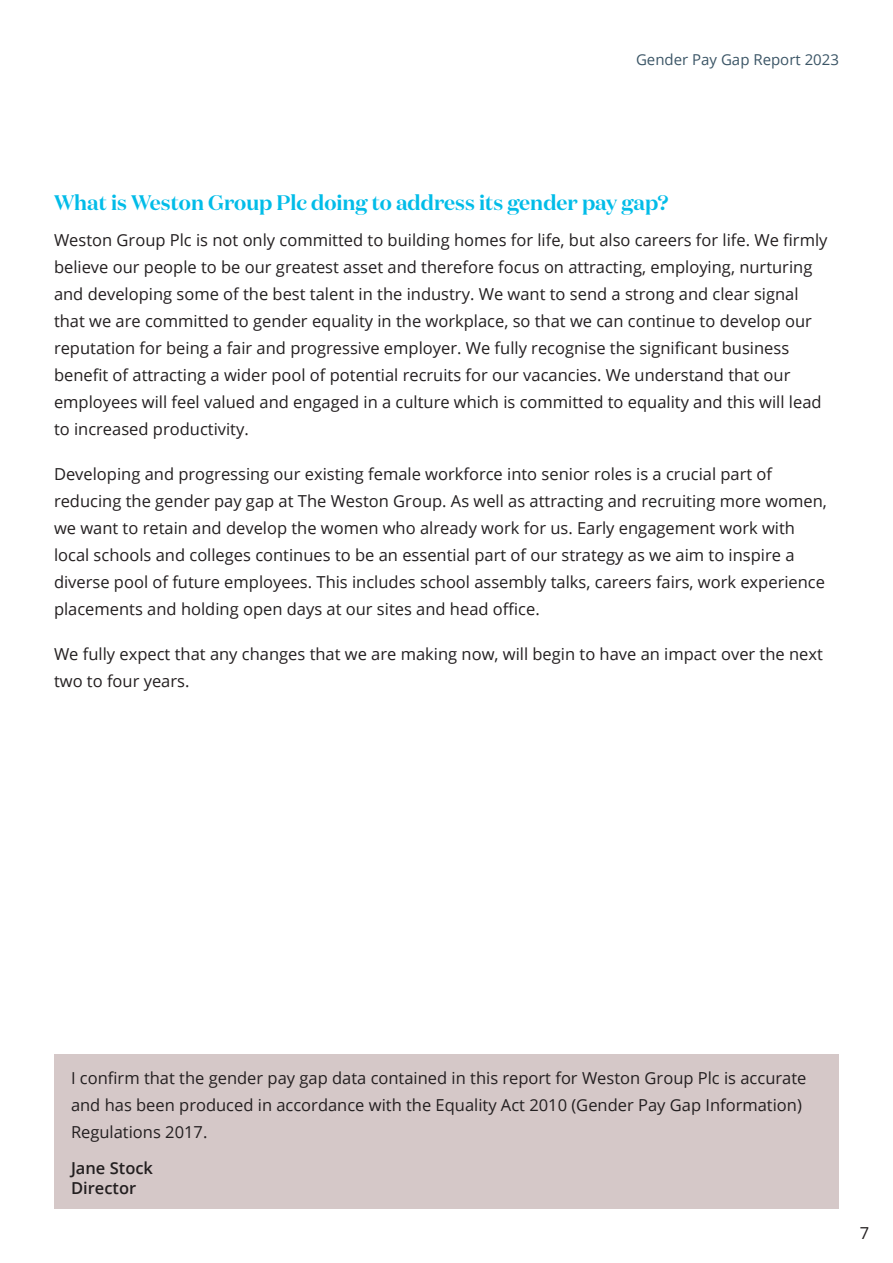
<style>
.page{position:relative;width:893px;height:1263px;background:#fff}
.page>*{position:absolute;margin:0;border:0;box-sizing:border-box;transform-origin:0 0}
.t1{font:600 21px "Domaine Display";color:#02bce8}
.t2{font:16.5px/27px "Open Sans";color:#231f20}
.t3{font:600 16.5px "Open Sans";color:#231f20}
.t4{font:15px "Open Sans";color:#3b5566}
</style>
<div class="page">
<div style="left:54px;top:1054px;width:785px;height:155px;background:#d5c8c8"></div>
<p class="t4" style="left:636px;top:50px;width:204px">Gender Pay Gap Report 2023</p>
<p class="t1" style="left:54px;top:189px;width:616px">What is Weston Group Plc doing to address its gender pay gap?</p>
<p class="t2" style="left:54px;top:226px;width:775px">Weston Group Plc is not only committed to building homes for life, but also careers for life. We firmly believe our people to be our greatest asset and therefore focus on attracting, employing, nurturing and developing some of the best talent in the industry. We want to send a strong and clear signal that we are committed to gender equality in the workplace, so that we can continue to develop our reputation for being a fair and progressive employer. We fully recognise the significant business benefit of attracting a wider pool of potential recruits for our vacancies. We understand that our employees will feel valued and engaged in a culture which is committed to equality and this will lead to increased productivity.</p>
<p class="t2" style="left:54px;top:460px;width:774px">Developing and progressing our existing female workforce into senior roles is a crucial part of reducing the gender pay gap at The Weston Group. As well as attracting and recruiting more women, we want to retain and develop the women who already work for us. Early engagement work with local schools and colleges continues to be an essential part of our strategy as we aim to inspire a diverse pool of future employees. This includes school assembly talks, careers fairs, work experience placements and holding open days at our sites and head office.</p>
<p class="t2" style="left:54px;top:640px;width:770px">We fully expect that any changes that we are making now, will begin to have an impact over the next two to four years.</p>
<p class="t2" style="left:71px;top:1064px;width:737px">I confirm that the gender pay gap data contained in this report for Weston Group Plc is accurate and has been produced in accordance with the Equality Act 2010 (Gender Pay Gap Information)<br>Regulations 2017.</p>
<p class="t3" style="left:71px;top:1157px;width:84px">Jane Stock</p>
<p class="t3" style="left:71px;top:1177px;width:67px">Director</p>
<p class="t2" style="left:860px;top:1219px;width:11px">7</p>
</div>
